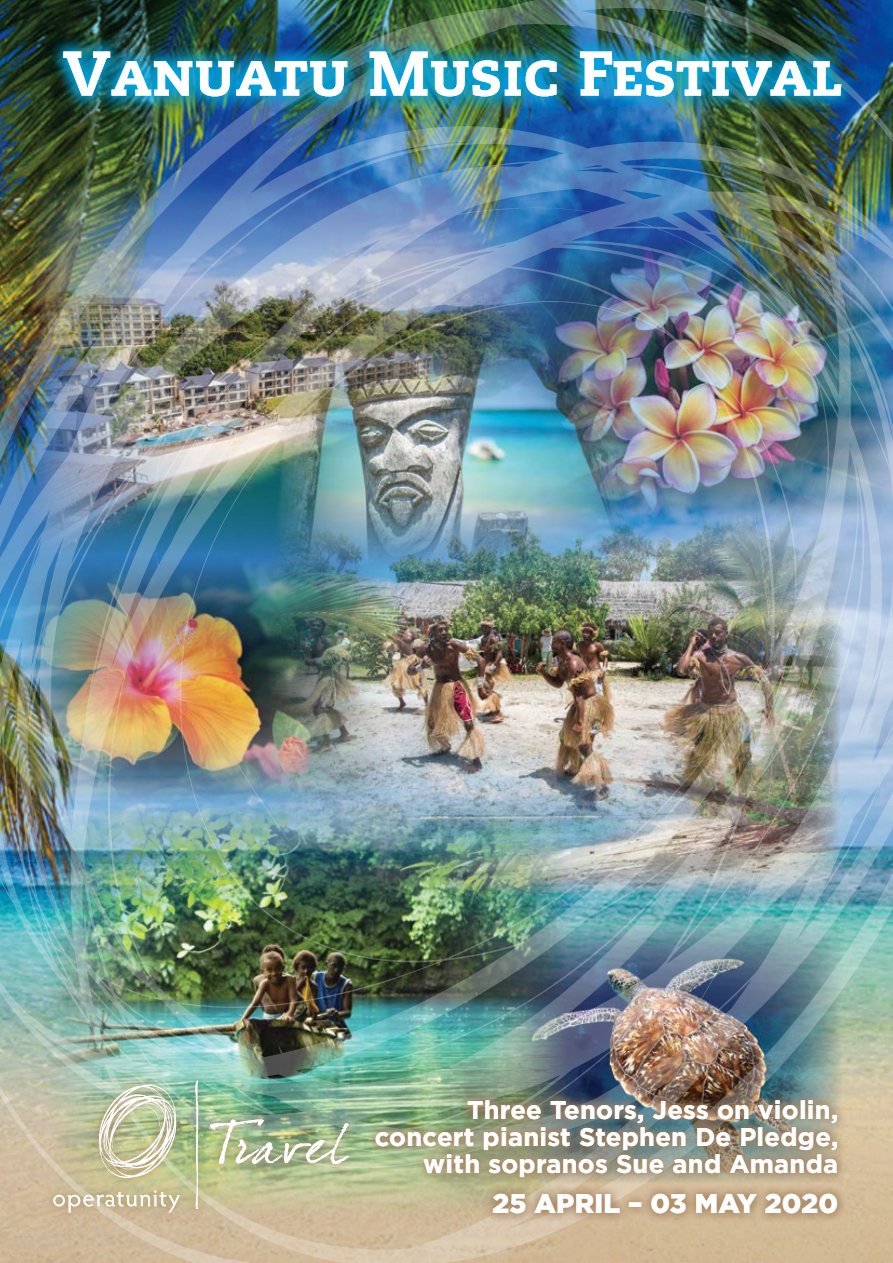
<style>
.page{position:relative;width:893px;height:1263px;background:#fff}
.page>*{position:absolute;margin:0;border:0;box-sizing:border-box;transform-origin:0 0}
.t1{font:800 63px "Caecilia LT Std";letter-spacing:.005em;color:#fff}
.t2{font:900 27px "Gotham";letter-spacing:.01em;color:#fff}
.t3{font:700 25.5px/27px "Gotham";letter-spacing:.01em;color:#fff;text-align:right}
</style>
<div class="page">
<img style="left:0;top:0;width:893px;height:1263px">
<img style="left:53px;top:1080px;width:145px;height:132px">
<svg style="left:298px;top:970px;width:7px;height:3px"></svg>
<img style="left:48px;top:36px;width:808px;height:76px">
<div style="left:366px;top:1091px;width:481px;height:131px;background:#a68360;opacity:.75"></div>
<h1 class="t1" style="left:63px;top:35px;width:781px">Vanuatu Music Festival</h1>
<p class="t3" style="left:375px;top:1096px;width:465px">Three Tenors, Jess on violin, concert pianist Stephen De Pledge, with sopranos Sue and Amanda</p>
<p class="t2" style="left:492px;top:1184px;width:347px">25 APRIL – 03 MAY 2020</p>
</div>
